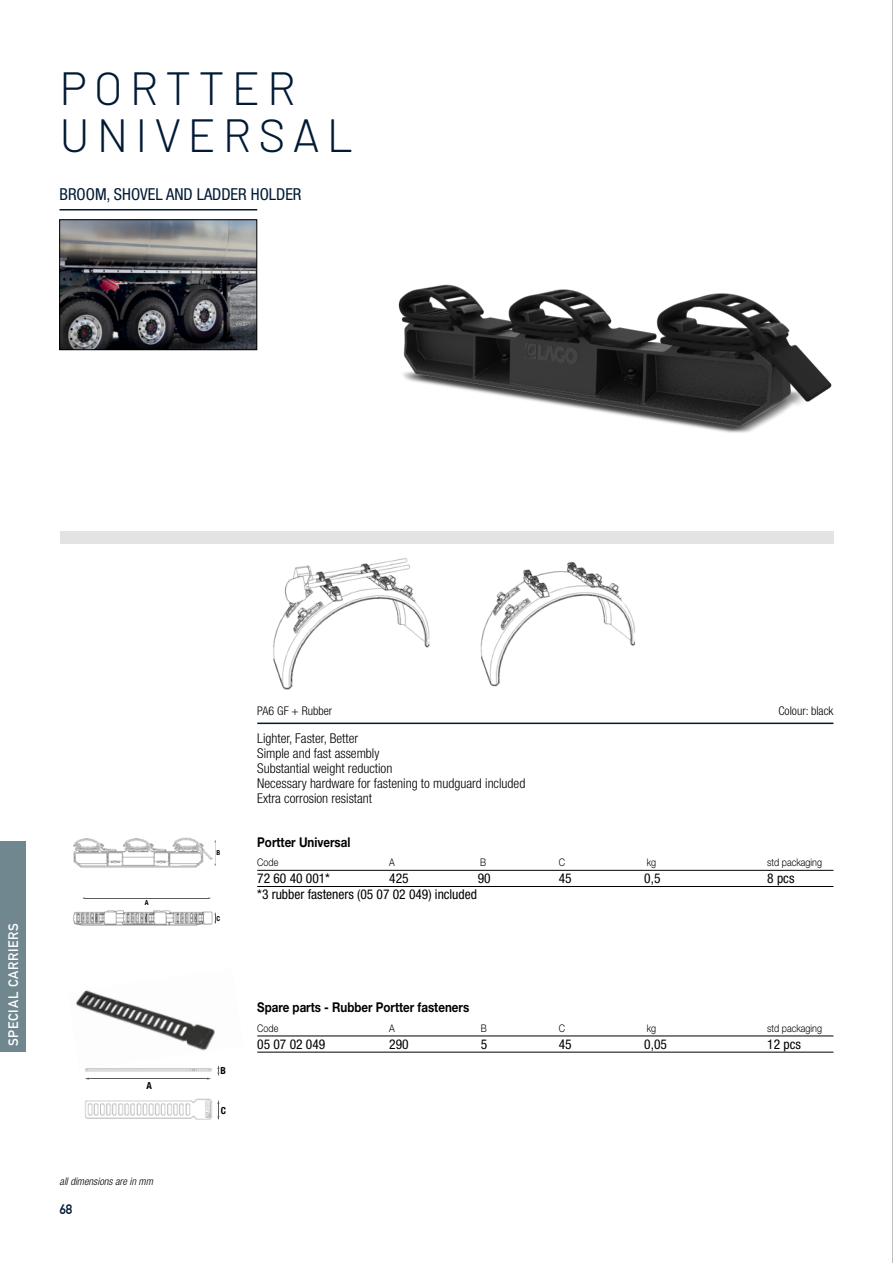
<style>
.page{position:relative;width:893px;height:1263px;background:#fff}
.page>*{position:absolute;margin:0;border:0;box-sizing:border-box;transform-origin:0 0}
.t1{font:300 46.5px/46.5px "Barlow";letter-spacing:.15em;color:#001a35}
.t2{font:condensed 16.5px "Helvetica Neue LT Std";color:#001a35}
.t3{font:300 condensed 13.5px/15px "Helvetica Neue LT Std";color:#000}
.t4{font:condensed 13.5px "Helvetica Neue LT Std";color:#000}
.t5{font:700 13.5px "Helvetica Neue LT Std";color:#000;scale:.86 1}
.t6{font:700 13.5px "DIN Alternate";letter-spacing:.05em;color:#fff}
.t7{font:700 13.5px "DIN Alternate";color:#001a35}
.t8{font:300 condensed 12px "Helvetica Neue LT Std";color:#000}
.t9{font:300 10.5px "Helvetica Neue LT Std";color:#000;scale:.86 1}
.t10{font:italic 300 condensed 10.5px "Helvetica Neue LT Std";color:#000}
.t11{font:700 condensed 9.75px "Helvetica Neue LT Std";color:#000}
.t12{font:700 condensed 6.9px "Helvetica Neue LT Std";color:#000}
</style>
<div class="page">
<div style="left:0;top:841px;width:26px;height:211px;background:#708790"></div>
<img style="left:73px;top:910px;width:140px;height:16px">
<img style="left:73px;top:837px;width:139px;height:31px">
<svg style="left:214px;top:912px;width:2px;height:12px"></svg>
<hr style="left:84px;top:898px;width:125px;height:1px;background:#5d5c5c">
<svg style="left:214px;top:840px;width:2px;height:26px"></svg>
<img style="left:85px;top:1099px;width:127px;height:21px">
<img style="left:85px;top:1070px;width:127px;height:2px">
<svg style="left:217px;top:1100px;width:2px;height:20px"></svg>
<hr style="left:86px;top:1078px;width:122px;height:1px;background:#5d5c5c">
<img style="left:398px;top:284px;width:436px;height:253px">
<img style="left:76px;top:990px;width:144px;height:80px">
<img style="left:273px;top:558px;width:157px;height:132px">
<img style="left:480px;top:561px;width:155px;height:126px">
<hr style="left:257px;top:722px;width:576px;height:2px;background:#001a35">
<img style="left:62px;top:222px;width:193px;height:126px">
<div style="left:60px;top:220px;width:197px;height:130px;border:1px solid #000"></div>
<div style="left:60px;top:531px;width:773px;height:13px;background:#e3e3e3"></div>
<hr style="left:60px;top:209px;width:197px;height:1px;background:#001a35">
<hr style="left:257px;top:1036px;width:576px;height:1px;background:#000">
<hr style="left:257px;top:1052px;width:576px;height:1px;background:#000">
<hr style="left:257px;top:870px;width:576px;height:1px;background:#000">
<hr style="left:257px;top:886px;width:576px;height:1px;background:#000">
<hr style="left:892px;top:0;width:1px;height:1263px;background:#a3a3a3">
<h1 class="t1" style="left:60px;top:62px;width:295px">PORTTER<br>UNIVERSAL</h1>
<p class="t2" style="left:60px;top:184px;width:244px">BROOM, SHOVEL AND LADDER HOLDER</p>
<p class="t6" style="left:3px;top:1046px;width:124px;rotate:-90deg">SPECIAL CARRIERS</p>
<p class="t12" style="left:145px;top:898px;width:5px">A</p>
<p class="t11" style="left:146px;top:1079px;width:7px">A</p>
<p class="t10" style="left:60px;top:1176px;width:95px">all dimensions are in mm</p>
<p class="t7" style="left:60px;top:1199px;width:14px">68</p>
<p class="t12" style="left:216px;top:848px;width:5px">B</p>
<p class="t12" style="left:216px;top:914px;width:5px">C</p>
<p class="t8" style="left:257px;top:703px;width:76px">PA6 GF + Rubber</p>
<p class="t8" style="left:778px;top:703px;width:57px">Colour: black</p>
<p class="t3" style="left:257px;top:730px;width:270px">Lighter, Faster, Better<br>Simple and fast assembly<br>Substantial weight reduction<br>Necessary hardware for fastening to mudguard included<br>Extra corrosion resistant</p>
<p class="t5" style="left:257px;top:833px;width:110px">Portter Universal</p>
<p class="t9" style="left:257px;top:856px;width:26px">Code</p>
<p class="t9" style="left:389px;top:856px;width:8px">A</p>
<p class="t9" style="left:480px;top:856px;width:8px">B</p>
<p class="t9" style="left:559px;top:856px;width:9px">C</p>
<p class="t9" style="left:647px;top:856px;width:13px">kg</p>
<p class="t9" style="left:767px;top:856px;width:65px">std packaging</p>
<p class="t4" style="left:257px;top:870px;width:74px">72 60 40 001*</p>
<p class="t4" style="left:389px;top:870px;width:21px">425</p>
<p class="t4" style="left:478px;top:870px;width:14px">90</p>
<p class="t4" style="left:559px;top:870px;width:14px">45</p>
<p class="t4" style="left:644px;top:870px;width:18px">0,5</p>
<p class="t4" style="left:767px;top:870px;width:29px">8 pcs</p>
<p class="t4" style="left:257px;top:887px;width:221px">*3 rubber fasteners (05 07 02 049) included</p>
<p class="t11" style="left:221px;top:1065px;width:7px">B</p>
<p class="t11" style="left:221px;top:1104px;width:7px">C</p>
<p class="t5" style="left:257px;top:999px;width:248px">Spare parts - Rubber Portter fasteners</p>
<p class="t9" style="left:257px;top:1022px;width:26px">Code</p>
<p class="t9" style="left:389px;top:1022px;width:8px">A</p>
<p class="t9" style="left:481px;top:1022px;width:8px">B</p>
<p class="t9" style="left:559px;top:1022px;width:9px">C</p>
<p class="t9" style="left:647px;top:1022px;width:13px">kg</p>
<p class="t9" style="left:767px;top:1022px;width:65px">std packaging</p>
<p class="t4" style="left:257px;top:1036px;width:70px">05 07 02 049</p>
<p class="t4" style="left:389px;top:1036px;width:21px">290</p>
<p class="t4" style="left:481px;top:1036px;width:8px">5</p>
<p class="t4" style="left:559px;top:1036px;width:14px">45</p>
<p class="t4" style="left:644px;top:1036px;width:24px">0,05</p>
<p class="t4" style="left:767px;top:1036px;width:35px">12 pcs</p>
</div>
